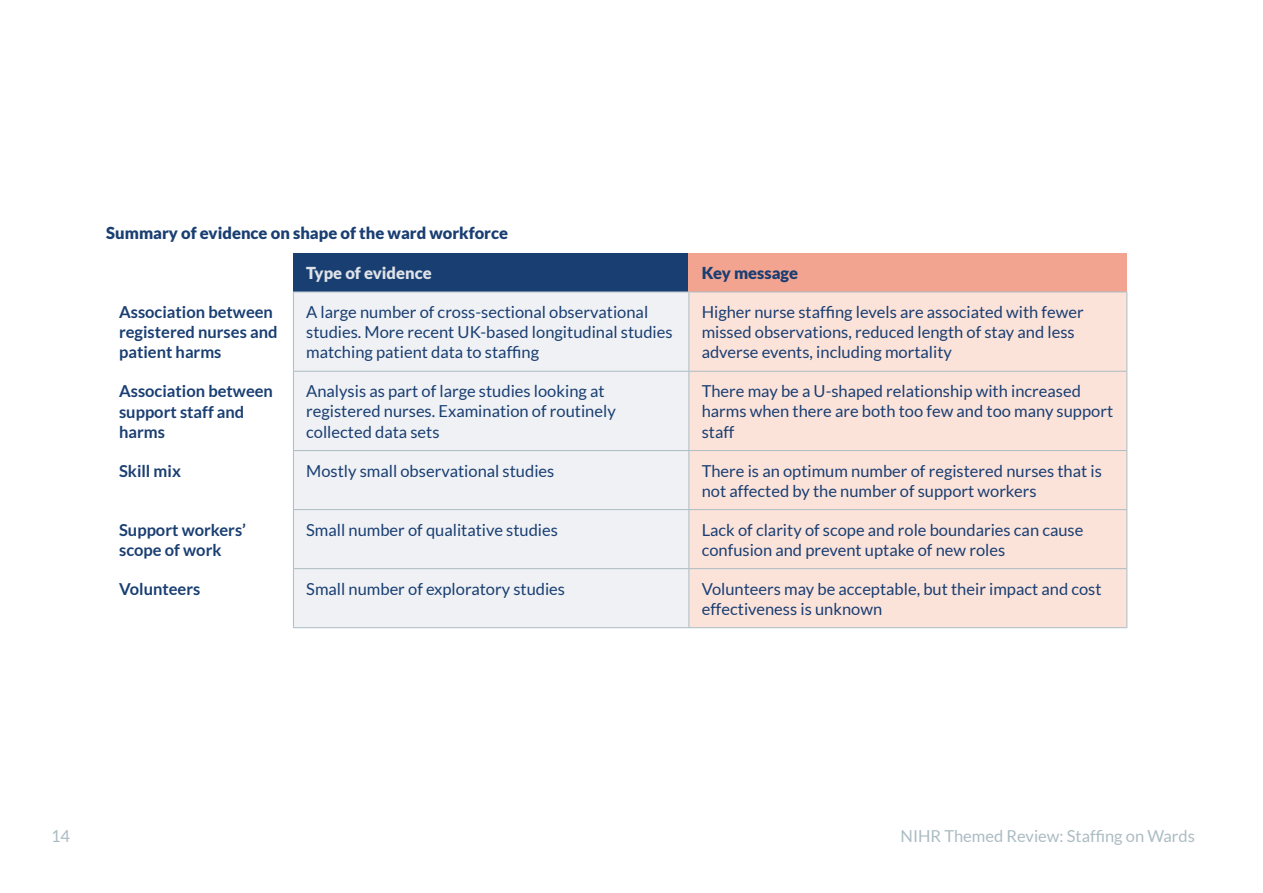
<style>
.page{position:relative;width:1263px;height:893px;background:#fff}
.page>*{position:absolute;margin:0;border:0;box-sizing:border-box;transform-origin:0 0}
.t1{font:16.5px/20.2px "Lato";color:#193e72}
.t2{font:700 16.5px/20.2px "Lato";color:#193e72}
.t3{font:900 16.5px "Lato";color:#193e72}
.t4{font:16.5px "Lato";color:#acbcc3}
.t5{font:900 16.5px "Lato";color:#dfe3e7}
</style>
<div class="page">
<div style="left:293px;top:253px;width:396px;height:39px;background:#193e72"></div>
<div style="left:689px;top:253px;width:438px;height:39px;background:#f3a491"></div>
<div style="left:294px;top:293px;width:394px;height:334px;background:#eff1f4"></div>
<div style="left:689px;top:293px;width:437px;height:334px;background:#fce3da"></div>
<hr style="left:293px;top:292px;width:396px;height:1px;background:#acbcc3">
<hr style="left:293px;top:292px;width:1px;height:79px;background:#acbcc3">
<hr style="left:689px;top:292px;width:438px;height:1px;background:#acbcc3">
<hr style="left:688px;top:292px;width:1px;height:79px;background:#acbcc3">
<hr style="left:1126px;top:292px;width:1px;height:79px;background:#acbcc3">
<hr style="left:293px;top:371px;width:396px;height:1px;background:#acbcc3">
<hr style="left:293px;top:372px;width:1px;height:78px;background:#acbcc3">
<hr style="left:689px;top:371px;width:438px;height:1px;background:#acbcc3">
<hr style="left:688px;top:372px;width:1px;height:78px;background:#acbcc3">
<hr style="left:1126px;top:372px;width:1px;height:78px;background:#acbcc3">
<hr style="left:293px;top:450px;width:396px;height:1px;background:#acbcc3">
<hr style="left:293px;top:451px;width:1px;height:58px;background:#acbcc3">
<hr style="left:689px;top:450px;width:438px;height:1px;background:#acbcc3">
<hr style="left:688px;top:451px;width:1px;height:58px;background:#acbcc3">
<hr style="left:1126px;top:451px;width:1px;height:58px;background:#acbcc3">
<hr style="left:293px;top:509px;width:396px;height:1px;background:#acbcc3">
<hr style="left:293px;top:510px;width:1px;height:58px;background:#acbcc3">
<hr style="left:689px;top:509px;width:438px;height:1px;background:#acbcc3">
<hr style="left:688px;top:510px;width:1px;height:58px;background:#acbcc3">
<hr style="left:1126px;top:510px;width:1px;height:58px;background:#acbcc3">
<hr style="left:293px;top:568px;width:396px;height:1px;background:#acbcc3">
<hr style="left:293px;top:569px;width:1px;height:58px;background:#acbcc3">
<hr style="left:689px;top:568px;width:438px;height:1px;background:#acbcc3">
<hr style="left:688px;top:569px;width:1px;height:58px;background:#acbcc3">
<hr style="left:1126px;top:569px;width:1px;height:58px;background:#acbcc3">
<hr style="left:293px;top:627px;width:396px;height:1px;background:#acbcc3">
<hr style="left:689px;top:627px;width:438px;height:1px;background:#acbcc3">
<p class="t3" style="left:106px;top:223px;width:403px">Summary of evidence on shape of the ward workforce</p>
<p class="t5" style="left:306px;top:263px;width:127px">Type of evidence</p>
<p class="t3" style="left:702px;top:263px;width:98px">Key message</p>
<p class="t2" style="left:119px;top:302px;width:160px">Association between registered nurses and patient harms</p>
<p class="t1" style="left:306px;top:302px;width:368px">A large number of cross-sectional observational studies. More recent UK-based longitudinal studies matching patient data to staffing</p>
<p class="t1" style="left:702px;top:302px;width:384px">Higher nurse staffing levels are associated with fewer missed observations, reduced length of stay and less adverse events, including mortality</p>
<p class="t2" style="left:119px;top:381px;width:155px">Association between support staff and harms</p>
<p class="t1" style="left:306px;top:381px;width:311px">Analysis as part of large studies looking at registered nurses. Examination of routinely collected data sets</p>
<p class="t1" style="left:702px;top:381px;width:413px">There may be a U-shaped relationship with increased harms when there are both too few and too many support staff</p>
<p class="t2" style="left:119px;top:460px;width:63px">Skill mix</p>
<p class="t1" style="left:306px;top:460px;width:250px">Mostly small observational studies</p>
<p class="t1" style="left:702px;top:460px;width:402px">There is an optimum number of registered nurses that is not affected by the number of support workers</p>
<p class="t2" style="left:119px;top:519px;width:128px">Support workers’ scope of work</p>
<p class="t1" style="left:306px;top:519px;width:253px">Small number of qualitative studies</p>
<p class="t1" style="left:702px;top:519px;width:383px">Lack of clarity of scope and role boundaries can cause confusion and prevent uptake of new roles</p>
<p class="t2" style="left:119px;top:578px;width:83px">Volunteers</p>
<p class="t1" style="left:306px;top:578px;width:260px">Small number of exploratory studies</p>
<p class="t1" style="left:702px;top:578px;width:401px">Volunteers may be acceptable, but their impact and cost effectiveness is unknown</p>
<p class="t4" style="left:51px;top:827px;width:21px">14</p>
<p class="t4" style="left:900px;top:827px;width:296px">NIHR Themed Review: Staffing on Wards</p>
</div>
